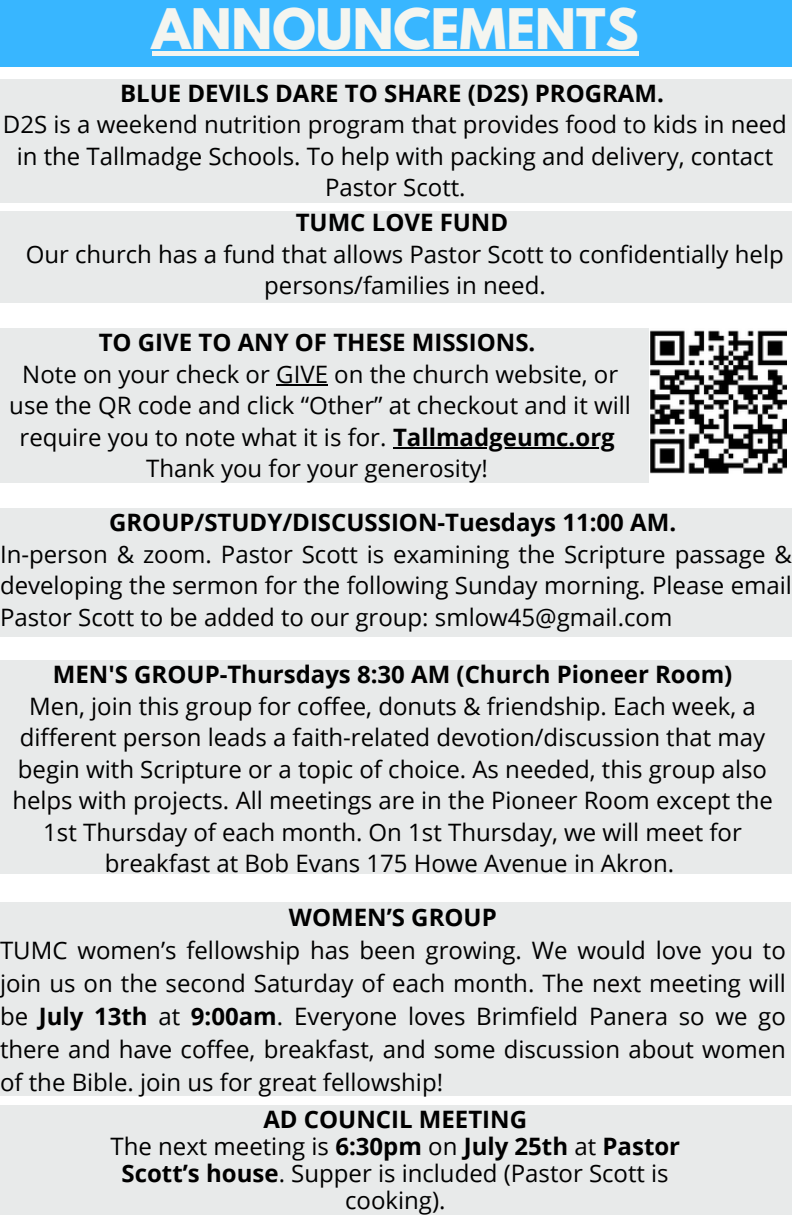
<style>
.page{position:relative;width:792px;height:1224px;background:#fff}
.page>*{position:absolute;margin:0;border:0;box-sizing:border-box;transform-origin:0 0}
.t1{font:700 49.6px "League Spartan";color:#f4f5f0}
.t2{font:24px/31.6px "Open Sans";color:#000;text-align:center}
.t3{font:700 24px "Open Sans";color:#000}
.s1{font-weight:700}
</style>
<div class="page">
<div style="left:0;top:0;width:792px;height:66px;background:#38b6ff"></div>
<hr style="left:152px;top:52px;width:487px;height:4px;background:#f4f5f0">
<div style="left:0;top:79px;width:792px;height:123px;background:#e8eaea"></div>
<div style="left:0;top:211px;width:792px;height:92px;background:#e8eaea"></div>
<img style="left:648px;top:329px;width:138px;height:145px">
<div style="left:0;top:329px;width:648px;height:154px;background:#e8eaea"></div>
<hr style="left:276px;top:384px;width:52px;height:2px;background:#000">
<hr style="left:393px;top:447px;width:222px;height:2px;background:#000">
<div style="left:0;top:509px;width:792px;height:128px;background:#e8eaea"></div>
<div style="left:0;top:661px;width:792px;height:213px;background:#e8eaea"></div>
<div style="left:0;top:903px;width:791px;height:193px;background:#e8eaea"></div>
<div style="left:0;top:1105px;width:792px;height:110px;background:#e8eaea"></div>
<p class="t1" style="left:152px;top:4px;width:488px">ANNOUNCEMENTS</p>
<p class="t3" style="left:120px;top:76px;width:545px">BLUE DEVILS DARE TO SHARE (D2S) PROGRAM.</p>
<p class="t2" style="left:3px;top:108px;width:786px">D2S is a weekend nutrition program that provides food to kids in need in the Tallmadge Schools. To help with packing and delivery, contact<br>Pastor Scott.</p>
<p class="t3" style="left:296px;top:205px;width:214px">TUMC LOVE FUND</p>
<p class="t2" style="left:26px;top:237px;width:760px">Our church has a fund that allows Pastor Scott to confidentially help persons/families in need.</p>
<p class="t3" style="left:99px;top:326px;width:438px">TO GIVE TO ANY OF THESE MISSIONS.</p>
<p class="t2" style="left:9px;top:358px;width:623px">Note on your check or GIVE on the church website, or use the QR code and click “Other” at checkout and it will require you to note what it is for. <span class="s1">Tallmadgeumc.org</span></p>
<p class="t2" style="left:146px;top:452px;width:343px">Thank you for your generosity!</p>
<p class="t3" style="left:109px;top:506px;width:569px">GROUP/STUDY/DISCUSSION-Tuesdays 11:00 AM.</p>
<p class="t2" style="left:0;top:538px;width:793px;text-align:justify">In-person &amp; zoom. Pastor Scott is examining the Scripture passage &amp; developing the sermon for the following Sunday morning. Please email Pastor Scott to be added to our group: smlow45@gmail.com</p>
<p class="t3" style="left:53px;top:658px;width:681px">MEN'S GROUP-Thursdays 8:30 AM (Church Pioneer Room)</p>
<p class="t2" style="left:12px;top:690px;width:762px">Men, join this group for coffee, donuts &amp; friendship. Each week, a different person leads a faith-related devotion/discussion that may begin with Scripture or a topic of choice. As needed, this group also helps with projects. All meetings are in the Pioneer Room except the 1st Thursday of each month. On 1st Thursday, we will meet for breakfast at Bob Evans 175 Howe Avenue in Akron.</p>
<p class="t3" style="left:289px;top:900px;width:209px">WOMEN’S GROUP</p>
<p class="t2" style="left:0;top:933px;width:787px;line-height:33px;text-align:justify">TUMC women’s fellowship has been growing. We would love you to join us on the second Saturday of each month. The next meeting will be <span class="s1">July 13th</span> at <span class="s1">9:00am</span>. Everyone loves Brimfield Panera so we go there and have coffee, breakfast, and some discussion about women of the Bible. join us for great fellowship!</p>
<p class="t2" style="left:111px;top:1106px;width:571px;line-height:27px"><span class="s1">AD COUNCIL MEETING<br></span>The next meeting is <span class="s1">6:30pm</span> on <span class="s1">July 25th</span> at <span class="s1">Pastor<br>Scott’s house</span>. Supper is included (Pastor Scott is cooking).</p>
</div>
